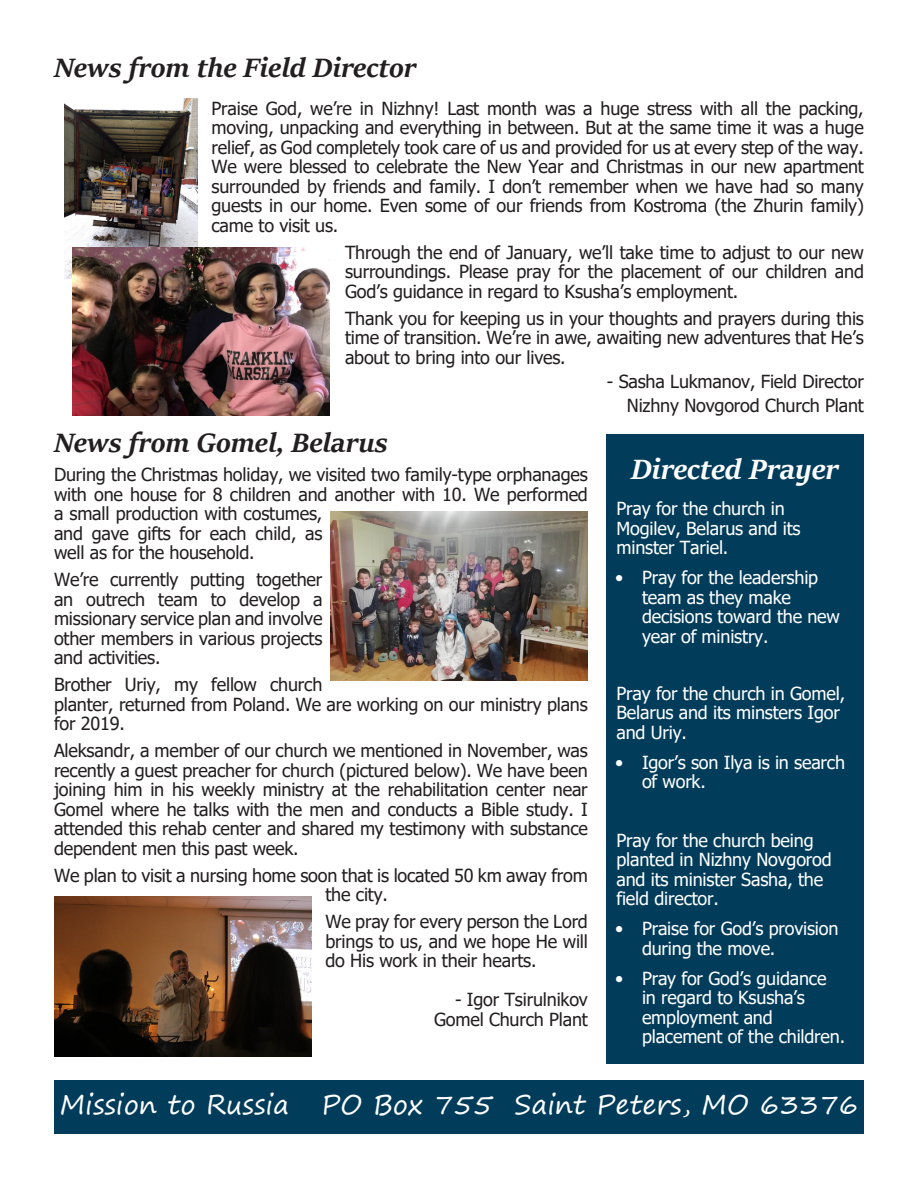
<style>
.page{position:relative;width:918px;height:1188px;background:#fff}
.page>*{position:absolute;margin:0;border:0;box-sizing:border-box;transform-origin:0 0}
.t1{font:italic 700 31.5px "Sitka Display";color:#fff}
.t2{font:italic 700 30px "Sitka Display";color:#231f20}
.t3{font:27px "Segoe Print";color:#fff}
.t4{font:18px/19.5px "Tahoma";letter-spacing:-.01em;color:#231f20;text-align:justify}
.t5{font:18px/19.5px "Tahoma";letter-spacing:-.01em;color:#fff}
</style>
<div class="page">
<div style="left:54px;top:1080px;width:810px;height:54px;background:#023c5b"></div>
<img style="left:65px;top:98px;width:133px;height:181px">
<img style="left:54px;top:897px;width:258px;height:159px">
<img style="left:330px;top:511px;width:258px;height:170px">
<img style="left:72px;top:248px;width:258px;height:168px">
<div style="left:606px;top:434px;width:258px;height:630px;background:#023c5b"></div>
<p class="t2" style="left:54px;top:46px;width:364px">News from the Field Director</p>
<p class="t4" style="left:212px;top:99px;width:654px">Praise God, we’re in Nizhny! Last month was a huge stress with all the packing, moving, unpacking and everything in between. But at the same time it was a huge relief, as God completely took care of us and provided for us at every step of the way.<br>We were blessed to celebrate the New Year and Christmas in our new apartment surrounded by friends and family. I don’t remember when we have had so many guests in our home. Even some of our friends from Kostroma (the Zhurin family) came to visit us.</p>
<p class="t4" style="left:345px;top:243px;width:520px">Through the end of January, we’ll take time to adjust to our new surroundings. Please pray for the placement of our children and God’s guidance in regard to Ksusha’s employment.</p>
<p class="t4" style="left:345px;top:309px;width:520px">Thank you for keeping us in your thoughts and prayers during this time of transition. We’re in awe, awaiting new adventures that He’s about to bring into our lives.</p>
<p class="t4" style="left:607px;top:372px;width:259px">- Sasha Lukmanov, Field Director</p>
<p class="t4" style="left:627px;top:396px;width:239px">Nizhny Novgorod Church Plant</p>
<p class="t2" style="left:54px;top:421px;width:335px">News from Gomel, Belarus</p>
<p class="t4" style="left:54px;top:466px;width:535px;text-align:left">During the Christmas holiday, we visited two family-type orphanages with one house for 8 children and another with 10. We performed a small production with costumes,<br>and gave gifts for each child, as<br>well as for the household.</p>
<p class="t4" style="left:54px;top:571px;width:270px">We’re currently putting together an outrech team to develop a missionary service plan and involve other members in various projects and activities.</p>
<p class="t4" style="left:54px;top:676px;width:535px;text-align:left">Brother Uriy, my fellow church<br>planter, returned from Poland. We are working on our ministry plans for 2019.</p>
<p class="t4" style="left:54px;top:742px;width:535px">Aleksandr, a member of our church we mentioned in November, was recently a guest preacher for church (pictured below). We have been joining him in his weekly ministry at the rehabilitation center near Gomel where he talks with the men and conducts a Bible study. I attended this rehab center and shared my testimony with substance dependent men this past week.</p>
<p class="t4" style="left:326px;top:866px;width:264px;text-indent:-272px">We plan to visit a nursing home soon that is located 50 km away from the city.</p>
<p class="t4" style="left:326px;top:913px;width:264px">We pray for every person the Lord brings to us, and we hope He will do His work in their hearts.</p>
<p class="t4" style="left:455px;top:991px;width:134px">- Igor Tsirulnikov</p>
<p class="t4" style="left:434px;top:1010px;width:155px">Gomel Church Plant</p>
<p class="t1" style="left:631px;top:446px;width:209px">Directed Prayer</p>
<p class="t5" style="left:616px;top:500px;width:186px">Pray for the church in<br>Mogilev, Belarus and its minster Tariel.</p>
<p class="t5" style="left:642px;top:569px;width:199px">Pray for the leadership team as they make decisions toward the new year of ministry.</p>
<p class="t5" style="left:616px;top:684px;width:230px">Pray for the church in Gomel,<br>Belarus and its minsters Igor and Uriy.</p>
<p class="t5" style="left:642px;top:753px;width:205px">Igor’s son Ilya is in search of work.</p>
<p class="t5" style="left:615px;top:569px;width:10px">•</p>
<p class="t5" style="left:615px;top:753px;width:10px">•</p>
<p class="t5" style="left:616px;top:831px;width:217px">Pray for the church being planted in Nizhny Novgorod and its minister Sasha, the field director.</p>
<p class="t5" style="left:642px;top:920px;width:198px">Praise for God’s provision during the move.</p>
<p class="t5" style="left:642px;top:969px;width:205px">Pray for God’s guidance<br>in regard to Ksusha’s employment and placement of the children.</p>
<p class="t5" style="left:615px;top:920px;width:10px">•</p>
<p class="t5" style="left:615px;top:969px;width:10px">•</p>
<p class="t3" style="left:60px;top:1080px;width:800px">Mission to Russia PO Box 755 Saint Peters, MO 63376</p>
</div>
